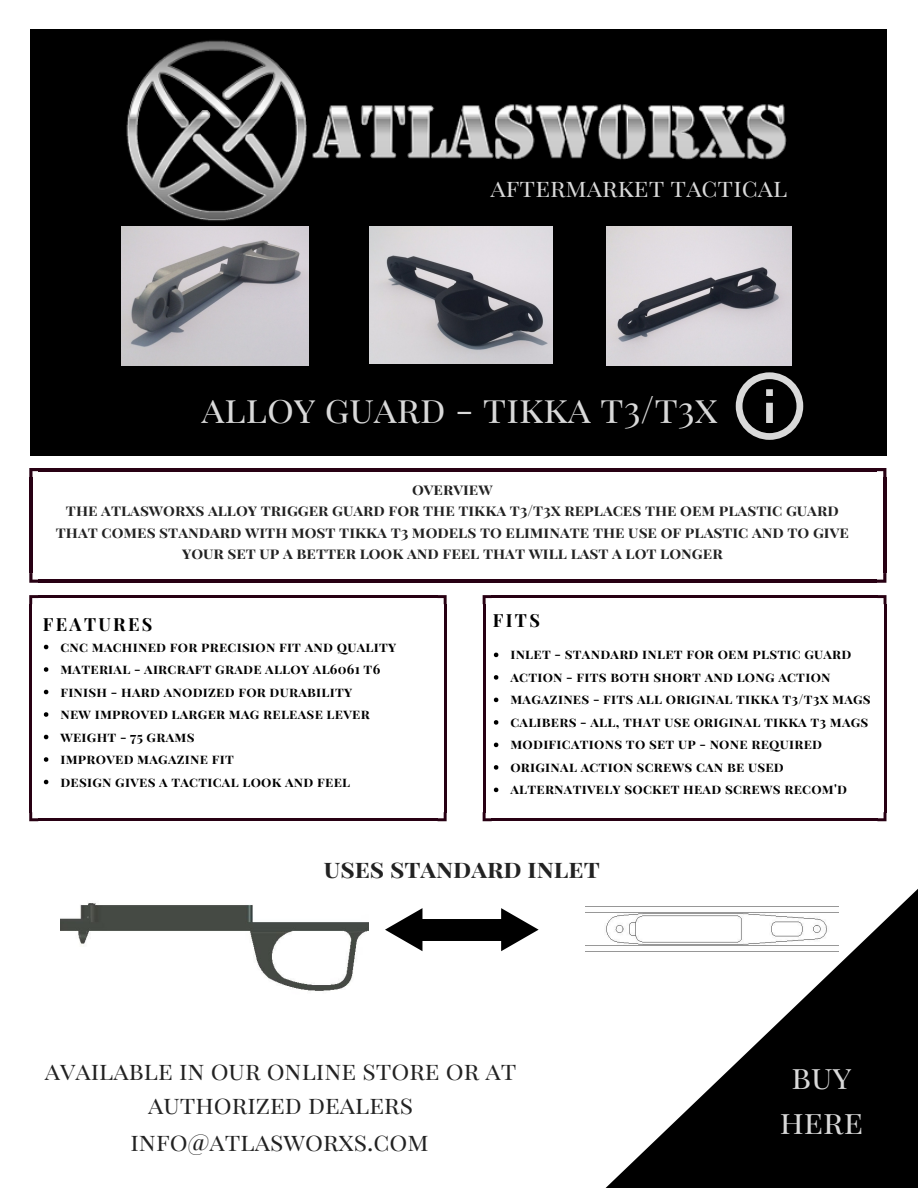
<style>
.page{position:relative;width:918px;height:1188px;background:#fff}
.page>*{position:absolute;margin:0;border:0;box-sizing:border-box;transform-origin:0 0}
.t1{font:37.35px "Playfair Display SC";color:#d9d9d9}
.t2{font:32.7px/45px "Playfair Display SC";color:#d9d9d9;text-align:center}
.t3{font:24.9px/33.8px "Playfair Display SC";color:#222;text-align:center}
.t4{font:24.9px "Playfair Display SC";color:#d9d9d9}
.t5{font:700 24.9px "Playfair Display SC";color:#222}
.t6{font:700 18.15px "Playfair Display SC";letter-spacing:.13em;color:#000}
.t7{font:700 15.6px/21.3px "Playfair Display SC";color:#222;text-align:center}
.t8{font:700 13.65px/22.5px "Playfair Display SC";letter-spacing:.02em;color:#000}
</style>
<div class="page">
<hr style="left:883px;top:477px;width:3px;height:96px;background:#280013">
<hr style="left:29px;top:477px;width:3px;height:96px;background:#280013">
<hr style="left:39px;top:468px;width:838px;height:3px;background:#280013">
<hr style="left:39px;top:580px;width:838px;height:3px;background:#280013">
<svg style="left:877px;top:468px;width:9px;height:9px"></svg>
<svg style="left:29px;top:468px;width:10px;height:10px"></svg>
<svg style="left:877px;top:573px;width:9px;height:10px"></svg>
<svg style="left:29px;top:573px;width:10px;height:10px"></svg>
<hr style="left:444px;top:604px;width:3px;height:208px;background:#280013">
<hr style="left:29px;top:604px;width:3px;height:208px;background:#280013">
<hr style="left:38px;top:595px;width:400px;height:3px;background:#280013">
<hr style="left:38px;top:818px;width:400px;height:3px;background:#280013">
<svg style="left:438px;top:595px;width:9px;height:9px"></svg>
<svg style="left:29px;top:595px;width:9px;height:9px"></svg>
<svg style="left:438px;top:812px;width:9px;height:9px"></svg>
<svg style="left:29px;top:812px;width:9px;height:9px"></svg>
<hr style="left:884px;top:604px;width:2px;height:208px;background:#280013">
<hr style="left:483px;top:604px;width:3px;height:208px;background:#280013">
<hr style="left:491px;top:595px;width:387px;height:3px;background:#280013">
<hr style="left:491px;top:818px;width:387px;height:3px;background:#280013">
<svg style="left:878px;top:595px;width:8px;height:9px"></svg>
<svg style="left:483px;top:595px;width:9px;height:9px"></svg>
<svg style="left:878px;top:812px;width:8px;height:9px"></svg>
<svg style="left:483px;top:812px;width:8px;height:9px"></svg>
<div style="left:30px;top:29px;width:856px;height:427px;background:#000"></div>
<svg style="left:736px;top:372px;width:67px;height:68px"></svg>
<img style="left:126px;top:40px;width:661px;height:181px">
<img style="left:122px;top:226px;width:186px;height:140px">
<img style="left:369px;top:226px;width:183px;height:137px">
<img style="left:61px;top:903px;width:308px;height:88px">
<img style="left:606px;top:226px;width:186px;height:140px">
<svg style="left:385px;top:908px;width:154px;height:43px"></svg>
<svg style="left:44px;top:645px;width:4px;height:4px"></svg>
<svg style="left:44px;top:667px;width:4px;height:5px"></svg>
<svg style="left:44px;top:690px;width:4px;height:4px"></svg>
<svg style="left:44px;top:712px;width:4px;height:5px"></svg>
<svg style="left:44px;top:735px;width:4px;height:4px"></svg>
<svg style="left:44px;top:757px;width:4px;height:5px"></svg>
<svg style="left:44px;top:780px;width:4px;height:4px"></svg>
<svg style="left:494px;top:653px;width:4px;height:4px"></svg>
<svg style="left:494px;top:675px;width:4px;height:5px"></svg>
<svg style="left:494px;top:698px;width:4px;height:4px"></svg>
<svg style="left:494px;top:720px;width:4px;height:5px"></svg>
<svg style="left:494px;top:743px;width:4px;height:4px"></svg>
<svg style="left:494px;top:765px;width:4px;height:5px"></svg>
<svg style="left:494px;top:788px;width:4px;height:4px"></svg>
<svg style="left:597px;top:889px;width:321px;height:299px"></svg>
<h3 class="t4" style="left:491px;top:170px;width:298px">AFTERMARKET TACTICAL</h3>
<h1 class="t1" style="left:201px;top:383px;width:518px">ALLOY GUARD - TIKKA T3/T3X</h1>
<p class="t7" style="left:56px;top:478px;width:795px">overview<br>the atlasworxs alloy trigger guard for the tikka t3/t3x replaces the oem plastic guard that comes standard with most tikka t3 models to eliminate the use of plastic and to give your set up a better look and feel that will last a lot longer</p>
<h3 class="t6" style="left:43px;top:611px;width:111px">FEATURES</h3>
<p class="t8" style="left:60px;top:635px;width:337px">cnc machined for precision fit and quality material - aircraft grade alloy al6061 t6 finish - hard anodized for durability<br>new improved larger mag release lever weight - 75 grams<br>improved magazine fit<br>design gives a tactical look and feel</p>
<h3 class="t6" style="left:493px;top:608px;width:49px">FITS</h3>
<p class="t8" style="left:510px;top:642px;width:362px">inlet - standard inlet for oem plstic guard action - fits both short and long action magazines - fits all original tikka t3/t3x mags calibers - all, that use original tikka t3 mags modifications to set up - none required original action screws can be used alternatively socket head screws recom'd</p>
<h3 class="t5" style="left:324px;top:851px;width:278px">uses standard inlet</h3>
<h3 class="t3" style="left:45px;top:1053px;width:473px">AVAILABLE IN OUR ONLINE STORE OR AT<br>AUTHORIZED DEALERS</h3>
<h3 class="t3" style="left:131px;top:1124px;width:300px">INFO@ATLASWORXS.COM</h3>
<h2 class="t2" style="left:780px;top:1053px;width:85px">BUY<br>HERE</h2>
</div>
